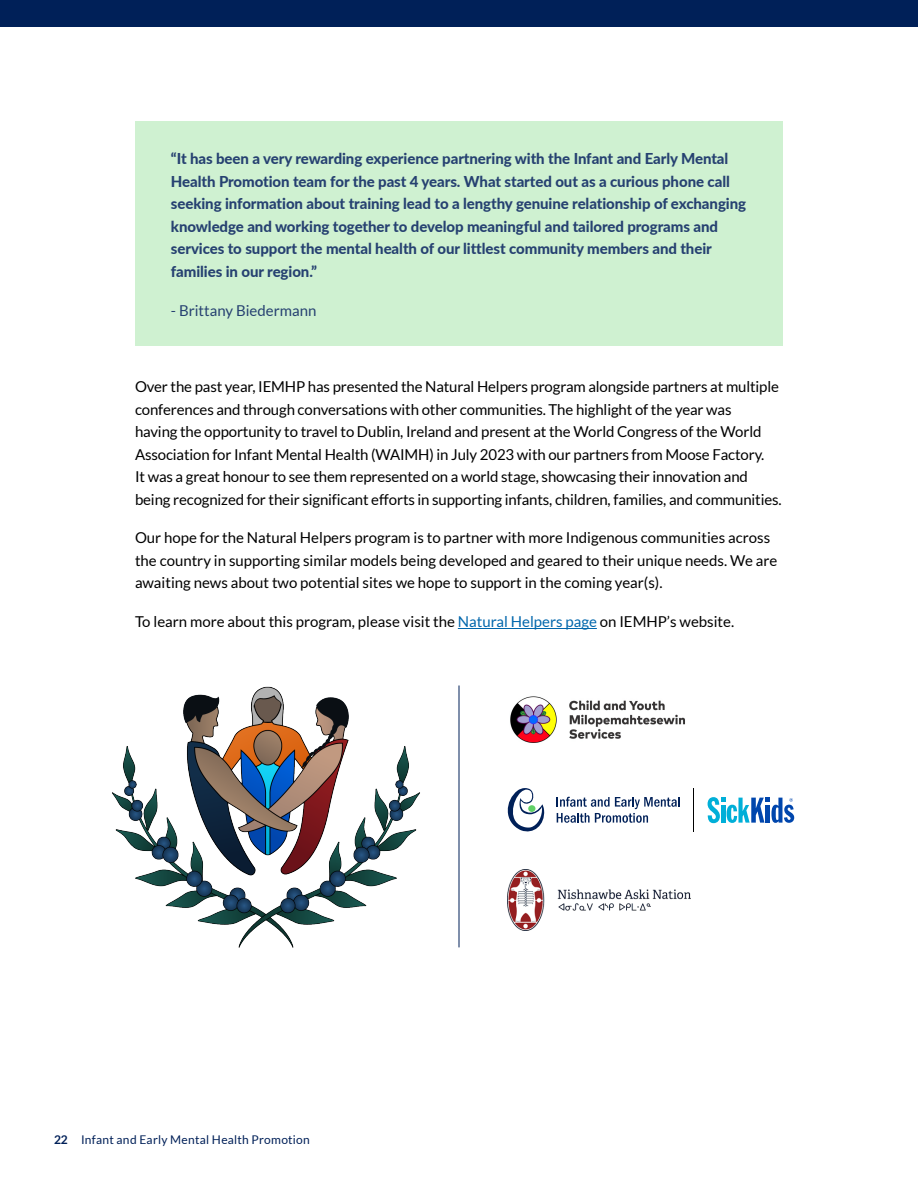
<style>
.page{position:relative;width:918px;height:1188px;background:#fff}
.page>*{position:absolute;margin:0;border:0;box-sizing:border-box;transform-origin:0 0}
.t1{font:15px/22.5px "Lato";letter-spacing:-.01em;color:#000}
.t2{font:800 15px/22.5px "Lato";letter-spacing:-.005em;color:#264171}
.t3{font:15px "Lato";color:#264171}
.t4{font:12px "Lato";letter-spacing:.02em;color:#002058}
.s1{color:#0066ac}
.s2{font-weight:700}
</style>
<div class="page">
<div style="left:0;top:0;width:918px;height:27px;background:#002058"></div>
<div style="left:135px;top:122px;width:648px;height:224px;background:#cff1d1"></div>
<hr style="left:458px;top:628px;width:139px;height:1px;background:#0066ac">
<img style="left:112px;top:686px;width:308px;height:262px">
<svg style="left:708px;top:797px;width:86px;height:26px"></svg>
<hr style="left:693px;top:788px;width:1px;height:43px;background:#000">
<svg style="left:557px;top:797px;width:123px;height:26px"></svg>
<svg style="left:508px;top:788px;width:37px;height:43px"></svg>
<img style="left:508px;top:870px;width:182px;height:60px">
<img style="left:510px;top:696px;width:175px;height:47px">
<hr style="left:459px;top:686px;width:1px;height:261px;background:#002058">
<p class="t2" style="left:171px;top:147px;width:577px">“It has been a very rewarding experience partnering with the Infant and Early Mental Health Promotion team for the past 4 years. What started out as a curious phone call seeking information about training lead to a lengthy genuine relationship of exchanging knowledge and working together to develop meaningful and tailored programs and services to support the mental health of our littlest community members and their families in our region.”</p>
<p class="t3" style="left:171px;top:302px;width:147px">- Brittany Biedermann</p>
<p class="t1" style="left:135px;top:375px;width:647px">Over the past year, IEMHP has presented the Natural Helpers program alongside partners at multiple conferences and through conversations with other communities. The highlight of the year was<br>having the opportunity to travel to Dublin, Ireland and present at the World Congress of the World Association for Infant Mental Health (WAIMH) in July 2023 with our partners from Moose Factory.<br>It was a great honour to see them represented on a world stage, showcasing their innovation and being recognized for their significant efforts in supporting infants, children, families, and communities.</p>
<p class="t1" style="left:135px;top:527px;width:644px">Our hope for the Natural Helpers program is to partner with more Indigenous communities across the country in supporting similar models being developed and geared to their unique needs. We are awaiting news about two potential sites we hope to support in the coming year(s).</p>
<p class="t1" style="left:135px;top:610px;width:599px">To learn more about this program, please visit the <span class="s1">Natural Helpers page</span> on IEMHP’s website.</p>
<p class="t4" style="left:54px;top:1133px;width:257px"><span class="s2">22</span> Infant and Early Mental Health Promotion</p>
</div>
